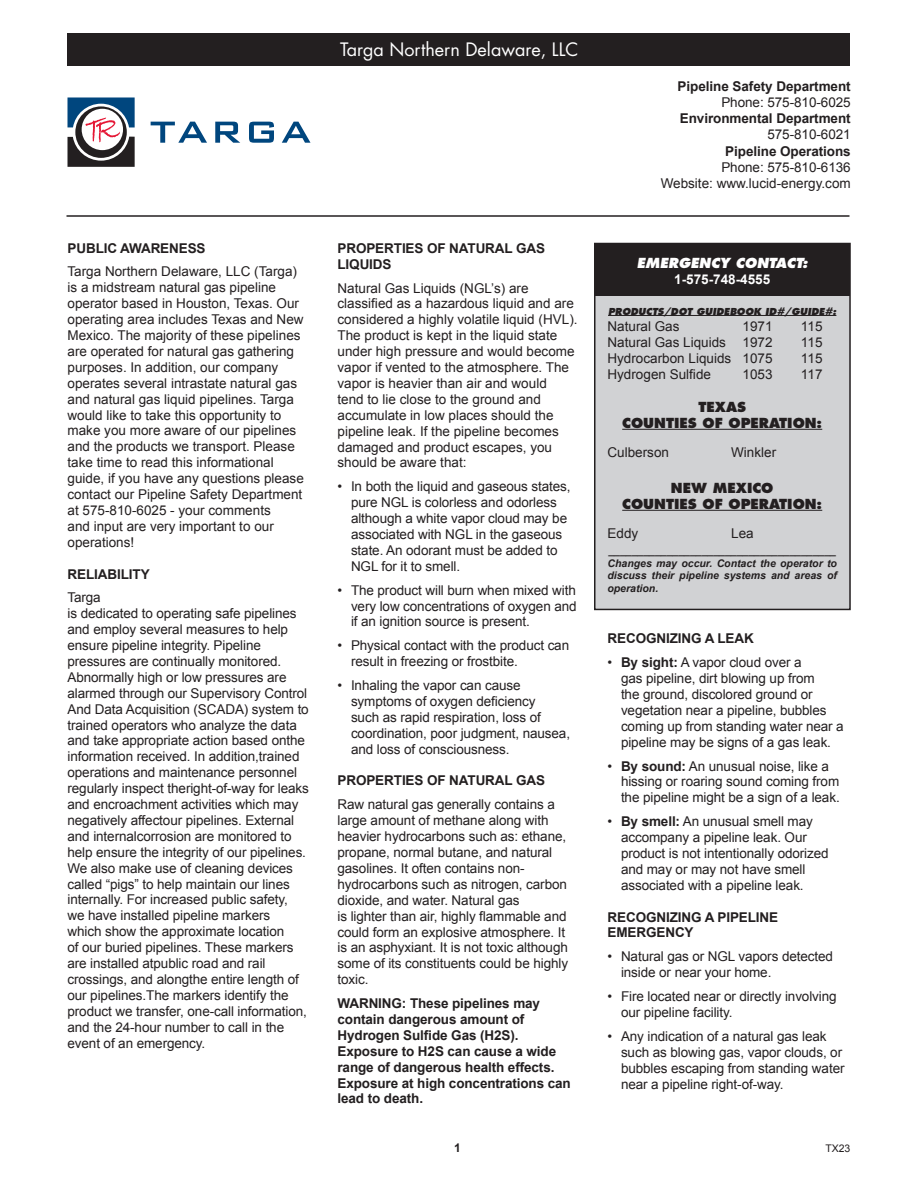
<style>
.page{position:relative;width:918px;height:1188px;background:#fff}
.page>*{position:absolute;margin:0;border:0;box-sizing:border-box;transform-origin:0 0}
.t1{font:18px "Futura";color:#fff}
.t2{font:13.5px/15.9px "Arial";letter-spacing:-.01em;color:#231f20}
.t3{font:700 13.5px/15.9px "Arial";letter-spacing:-.01em;color:#231f20}
.t4{font:800 13.5px "Futura";color:#231f20}
.t5{font:italic 800 13.5px "Futura";color:#fff}
.t6{font:700 13.5px "Arial";color:#fff}
.t7{font:700 12px "Arial";color:#231f20}
.t8{font:italic 700 10.5px/12.6px "Arial";color:#231f20;text-align:justify}
.t9{font:10.5px "Arial";color:#231f20}
.t10{font:italic 800 9.3px "Futura";color:#231f20}
.s1{font-weight:700}
</style>
<div class="page">
<hr style="left:67px;top:215px;width:783px;height:2px;background:#231f20">
<div style="left:68px;top:34px;width:782px;height:32px;background:#231f20"></div>
<svg style="left:151px;top:122px;width:56px;height:21px"></svg>
<svg style="left:215px;top:122px;width:25px;height:21px"></svg>
<svg style="left:249px;top:122px;width:25px;height:21px"></svg>
<svg style="left:282px;top:122px;width:28px;height:21px"></svg>
<svg style="left:67px;top:97px;width:68px;height:70px"></svg>
<div style="left:595px;top:244px;width:255px;height:365px;background:#d1d2d4"></div>
<div style="left:594px;top:243px;width:257px;height:367px;border:2px solid #231f20"></div>
<div style="left:594px;top:243px;width:256px;height:52px;background:#231f20"></div>
<hr style="left:608px;top:315px;width:228px;height:1px;background:#231f20">
<hr style="left:622px;top:429px;width:200px;height:1px;background:#231f20">
<hr style="left:622px;top:510px;width:200px;height:1px;background:#231f20">
<p class="t3" style="left:68px;top:240px;width:140px">PUBLIC AWARENESS</p>
<p class="t2" style="left:68px;top:264px;width:238px">Targa Northern Delaware, LLC (Targa) is a midstream natural gas pipeline operator based in Houston, Texas. Our operating area includes Texas and New Mexico. The majority of these pipelines are operated for natural gas gathering purposes. In addition, our company operates several intrastate natural gas and natural gas liquid pipelines. Targa would like to take this opportunity to make you more aware of our pipelines and the products we transport. Please take time to read this informational guide, if you have any questions please contact our Pipeline Safety Department at 575-810-6025 - your comments<br>and input are very important to our operations!</p>
<p class="t3" style="left:68px;top:566px;width:84px">RELIABILITY</p>
<p class="t2" style="left:68px;top:590px;width:35px">Targa</p>
<p class="t2" style="left:68px;top:606px;width:243px">is dedicated to operating safe pipelines and employ several measures to help ensure pipeline integrity. Pipeline pressures are continually monitored.<br>Abnormally high or low pressures are alarmed through our Supervisory Control And Data Acquisition (SCADA) system to trained operators who analyze the data and take appropriate action based onthe information received. In addition,trained operations and maintenance personnel regularly inspect theright-of-way for leaks and encroachment activities which may negatively affectour pipelines. External and internalcorrosion are monitored to help ensure the integrity of our pipelines.<br>We also make use of cleaning devices called “pigs” to help maintain our lines internally. For increased public safety,<br>we have installed pipeline markers<br>which show the approximate location<br>of our buried pipelines. These markers are installed atpublic road and rail crossings, and alongthe entire length of our pipelines.The markers identify the product we transfer, one-call information, and the 24-hour number to call in the event of an emergency.</p>
<p class="t1" style="left:340px;top:38px;width:240px">Targa Northern Delaware, LLC</p>
<p class="t3" style="left:338px;top:241px;width:209px">PROPERTIES OF NATURAL GAS<br>LIQUIDS</p>
<p class="t2" style="left:338px;top:280px;width:242px">Natural Gas Liquids (NGL’s) are classified as a hazardous liquid and are considered a highly volatile liquid (HVL).<br>The product is kept in the liquid state under high pressure and would become vapor if vented to the atmosphere. The vapor is heavier than air and would<br>tend to lie close to the ground and accumulate in low places should the pipeline leak. If the pipeline becomes damaged and product escapes, you should be aware that:</p>
<p class="t2" style="left:351px;top:479px;width:221px;text-indent:-14px">• In both the liquid and gaseous states, pure NGL is colorless and odorless although a white vapor cloud may be associated with NGL in the gaseous state. An odorant must be added to<br>NGL for it to smell.</p>
<p class="t2" style="left:351px;top:582px;width:227px;text-align:justify;text-indent:-14px">• The product will burn when mixed with very low concentrations of oxygen and if an ignition source is present.</p>
<p class="t2" style="left:351px;top:638px;width:220px;text-indent:-14px">• Physical contact with the product can result in freezing or frostbite.</p>
<p class="t2" style="left:351px;top:678px;width:221px;text-indent:-14px">• Inhaling the vapor can cause symptoms of oxygen deficiency<br>such as rapid respiration, loss of coordination, poor judgment, nausea, and loss of consciousness.</p>
<p class="t3" style="left:338px;top:773px;width:209px">PROPERTIES OF NATURAL GAS</p>
<p class="t2" style="left:338px;top:797px;width:219px">Raw natural gas generally contains a</p>
<p class="t2" style="left:338px;top:813px;width:213px">large amount of methane along with</p>
<p class="t2" style="left:338px;top:829px;width:230px">heavier hydrocarbons such as: ethane,</p>
<p class="t2" style="left:338px;top:844px;width:216px">propane, normal butane, and natural</p>
<p class="t2" style="left:338px;top:860px;width:231px">gasolines. It often contains non&shy;hydrocarbons such as nitrogen, carbon dioxide, and water. Natural gas</p>
<p class="t2" style="left:338px;top:908px;width:231px">is lighter than air, highly flammable and</p>
<p class="t2" style="left:338px;top:924px;width:232px">could form an explosive atmosphere. It is an asphyxiant. It is not toxic although some of its constituents could be highly</p>
<p class="t2" style="left:338px;top:972px;width:32px">toxic.</p>
<p class="t3" style="left:338px;top:996px;width:204px">WARNING: These pipelines may</p>
<p class="t3" style="left:338px;top:1012px;width:235px">contain dangerous amount of<br>Hydrogen Sulfide Gas (H2S).<br>Exposure to H2S can cause a wide range of dangerous health effects.<br>Exposure at high concentrations can lead to death.</p>
<p class="t3" style="left:678px;top:79px;width:175px">Pipeline Safety Department</p>
<p class="t2" style="left:721px;top:94px;width:131px">Phone: 575-810-6025</p>
<p class="t3" style="left:680px;top:111px;width:172px">Environmental Department</p>
<p class="t2" style="left:767px;top:127px;width:85px">575-810-6021</p>
<p class="t3" style="left:725px;top:143px;width:127px">Pipeline Operations</p>
<p class="t2" style="left:721px;top:159px;width:131px">Phone: 575-810-6136</p>
<p class="t2" style="left:661px;top:175px;width:192px">Website: www.lucid-energy.com</p>
<p class="t5" style="left:637px;top:254px;width:172px">EMERGENCY CONTACT:</p>
<p class="t6" style="left:674px;top:270px;width:98px">1-575-748-4555</p>
<p class="t10" style="left:608px;top:305px;width:230px">PRODUCTS/DOT GUIDEBOOK ID#/GUIDE#:</p>
<p class="t2" style="left:608px;top:318px;width:74px">Natural Gas</p>
<p class="t2" style="left:742px;top:318px;width:32px">1971</p>
<p class="t2" style="left:801px;top:318px;width:23px">115</p>
<p class="t2" style="left:608px;top:334px;width:167px">Natural Gas Liquids 1972</p>
<p class="t2" style="left:801px;top:334px;width:23px">115</p>
<p class="t2" style="left:608px;top:351px;width:167px">Hydrocarbon Liquids 1075</p>
<p class="t2" style="left:801px;top:351px;width:23px">115</p>
<p class="t2" style="left:608px;top:367px;width:105px">Hydrogen Sulfide</p>
<p class="t2" style="left:742px;top:367px;width:32px">1053</p>
<p class="t2" style="left:801px;top:367px;width:23px">117</p>
<p class="t4" style="left:698px;top:398px;width:49px">TEXAS</p>
<p class="t4" style="left:622px;top:414px;width:202px">COUNTIES OF OPERATION:</p>
<p class="t2" style="left:608px;top:444px;width:63px">Culberson</p>
<p class="t2" style="left:731px;top:444px;width:46px">Winkler</p>
<p class="t4" style="left:671px;top:479px;width:104px">NEW MEXICO</p>
<p class="t4" style="left:622px;top:495px;width:202px">COUNTIES OF OPERATION:</p>
<p class="t2" style="left:608px;top:526px;width:32px">Eddy</p>
<p class="t2" style="left:731px;top:526px;width:24px">Lea</p>
<p class="t8" style="left:608px;top:544px;width:229px">_______________________________________</p>
<p class="t8" style="left:608px;top:557px;width:231px">Changes may occur. Contact the operator to discuss their pipeline systems and areas of operation.</p>
<p class="t3" style="left:608px;top:631px;width:148px">RECOGNIZING A LEAK</p>
<p class="t2" style="left:621px;top:655px;width:224px;text-indent:-14px">• <span class="s1">By sight:</span> A vapor cloud over a<br>gas pipeline, dirt blowing up from<br>the ground, discolored ground or vegetation near a pipeline, bubbles coming up from standing water near a pipeline may be signs of a gas leak.</p>
<p class="t2" style="left:621px;top:758px;width:220px;text-indent:-14px">• <span class="s1">By sound:</span> An unusual noise, like a hissing or roaring sound coming from the pipeline might be a sign of a leak.</p>
<p class="t2" style="left:621px;top:814px;width:209px;text-indent:-14px">• <span class="s1">By smell:</span> An unusual smell may accompany a pipeline leak. Our product is not intentionally odorized and may or may not have smell associated with a pipeline leak.</p>
<p class="t3" style="left:608px;top:909px;width:172px">RECOGNIZING A PIPELINE<br>EMERGENCY</p>
<p class="t2" style="left:621px;top:949px;width:214px;text-indent:-14px">• Natural gas or NGL vapors detected inside or near your home.</p>
<p class="t2" style="left:621px;top:989px;width:217px;text-indent:-14px">• Fire located near or directly involving our pipeline facility.</p>
<p class="t2" style="left:621px;top:1028px;width:225px;text-indent:-14px">• Any indication of a natural gas leak such as blowing gas, vapor clouds, or bubbles escaping from standing water near a pipeline right-of-way.</p>
<p class="t7" style="left:454px;top:1140px;width:8px">1</p>
<p class="t9" style="left:825px;top:1141px;width:27px">TX23</p>
</div>
